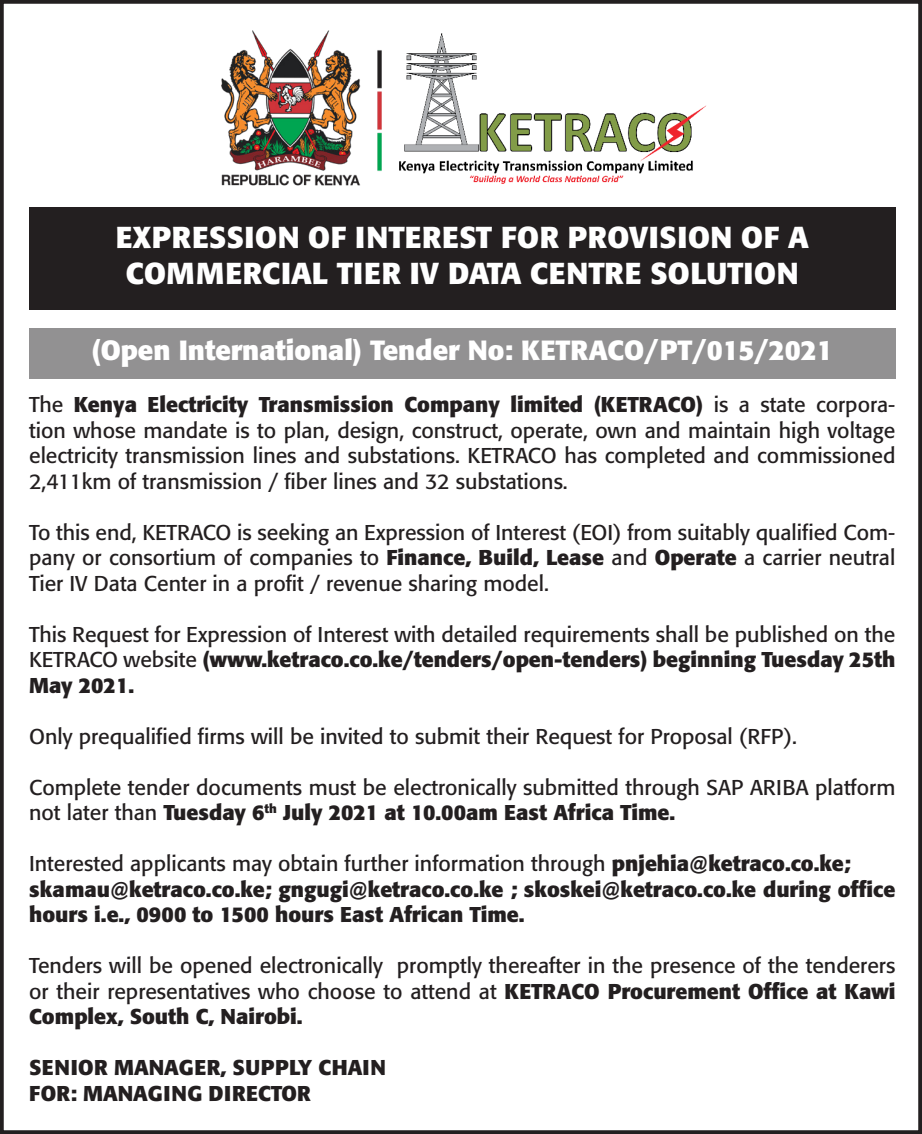
<style>
.page{position:relative;width:922px;height:1134px;background:#fff}
.page>*{position:absolute;margin:0;border:0;box-sizing:border-box;transform-origin:0 0}
.t1{font:700 30px "Formata";letter-spacing:.02em;color:#fff}
.t2{font:700 30px "Formata";color:#fff}
.t3{font:700 27.5px "Formata";color:#fff}
.t4{font:21.25px/25.5px "Formata";color:#231f20;text-align:justify}
.t5{font:700 21.25px/25.5px "Formata";color:#231f20}
.t6{font:700 21.25px "Formata";letter-spacing:.02em;color:#231f20}
.s1{font-weight:700}
</style>
<div class="page">
<div style="left:0;top:0;width:921px;height:1134px;border:5px solid #231f20"></div>
<div style="left:29px;top:328px;width:866px;height:50px;background:#929192"></div>
<div style="left:29px;top:207px;width:866px;height:103px;background:#231f20"></div>
<img style="left:399px;top:34px;width:307px;height:150px">
<img style="left:221px;top:30px;width:161px;height:156px">
<p class="t1" style="left:116px;top:218px;width:694px">EXPRESSION OF INTEREST FOR PROVISION OF A</p>
<p class="t2" style="left:126px;top:254px;width:674px">COMMERCIAL TIER IV DATA CENTRE SOLUTION</p>
<p class="t3" style="left:91px;top:333px;width:742px">(Open International) Tender No: KETRACO/PT/015/2021</p>
<p class="t4" style="left:29px;top:392px;width:867px">The <span class="s1">Kenya Electricity Transmission Company limited (KETRACO)</span> is a state corpora&shy;tion whose mandate is to plan, design, construct, operate, own and maintain high voltage electricity transmission lines and substations. KETRACO has completed and commissioned 2,411km of transmission / fiber lines and 32 substations.</p>
<p class="t4" style="left:29px;top:519px;width:867px">To this end, KETRACO is seeking an Expression of Interest (EOI) from suitably qualified Com&shy;pany or consortium of companies to <span class="s1">Finance, Build, Lease</span> and <span class="s1">Operate</span> a carrier neutral Tier IV Data Center in a profit / revenue sharing model.</p>
<p class="t4" style="left:29px;top:621px;width:867px">This Request for Expression of Interest with detailed requirements shall be published on the KETRACO website <span class="s1">(www.ketraco.co.ke/tenders/open-tenders) beginning Tuesday 25th May 2021.</span></p>
<p class="t4" style="left:29px;top:723px;width:769px">Only prequalified firms will be invited to submit their Request for Proposal (RFP).</p>
<p class="t4" style="left:29px;top:774px;width:867px">Complete tender documents must be electronically submitted through SAP ARIBA platform not later than <span class="s1">Tuesday 6</span><sup>th</sup> <span class="s1">July 2021 at 10.00am East Africa Time.</span></p>
<p class="t4" style="left:29px;top:851px;width:822px">Interested applicants may obtain further information through <span class="s1">pnjehia@ketraco.co.ke;</span></p>
<p class="t5" style="left:29px;top:876px;width:867px">skamau@ketraco.co.ke; gngugi@ketraco.co.ke ; skoskei@ketraco.co.ke during office hours i.e., 0900 to 1500 hours East African Time.</p>
<p class="t4" style="left:29px;top:953px;width:867px">Tenders will be opened electronically promptly thereafter in the presence of the tenderers or their representatives who choose to attend at <span class="s1">KETRACO Procurement Office at Kawi Complex, South C, Nairobi.</span></p>
<p class="t6" style="left:29px;top:1054px;width:358px">SENIOR MANAGER, SUPPLY CHAIN</p>
<p class="t6" style="left:29px;top:1080px;width:283px">FOR: MANAGING DIRECTOR</p>
</div>
